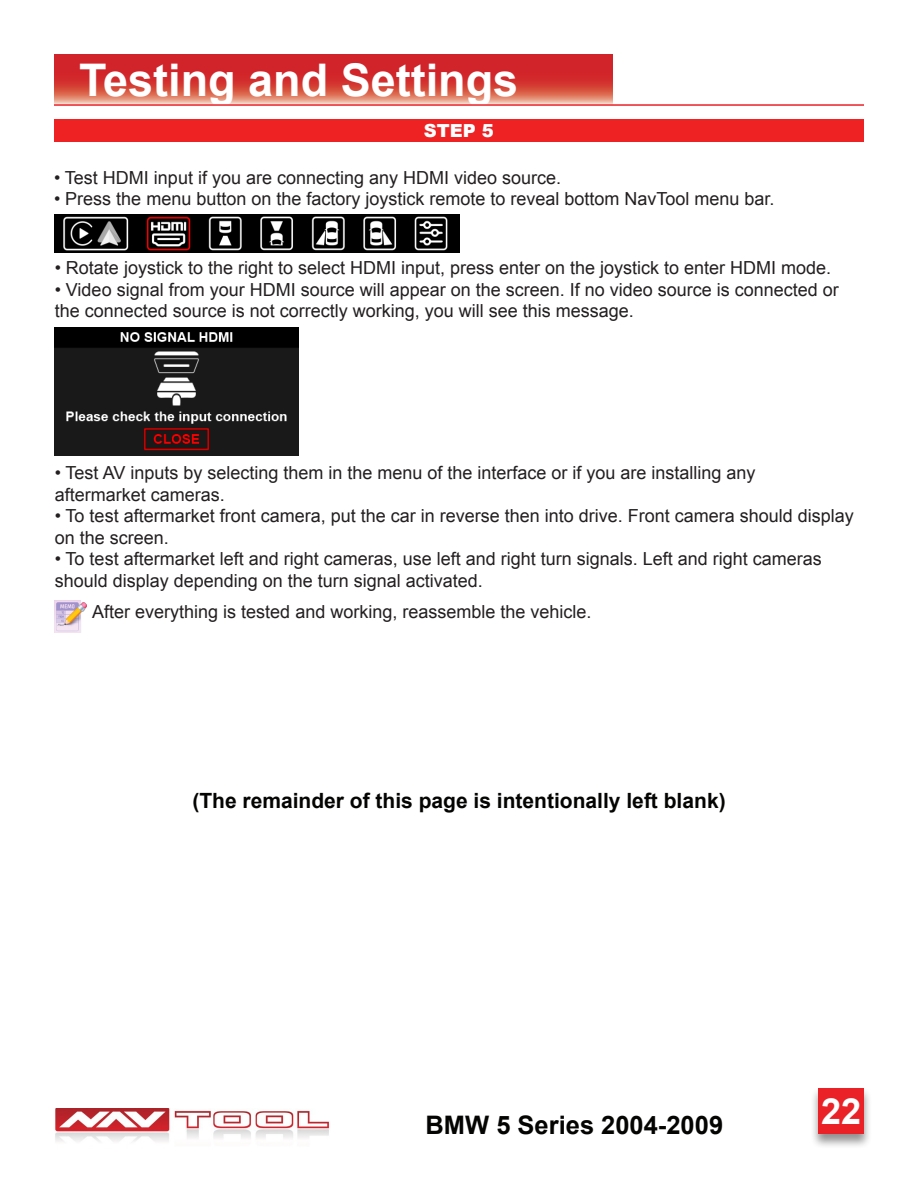
<style>
.page{position:relative;width:918px;height:1188px;background:#fff}
.page>*{position:absolute;margin:0;border:0;box-sizing:border-box;transform-origin:0 0}
.t1{font:700 45px "Arial";color:#fff}
.t2{font:700 36px "Arial";color:#fff}
.t3{font:700 25.5px "Arial";color:#040503}
.t4{font:700 21px "Arial";color:#040503}
.t5{font:18px/21.6px "Arial";color:#231f20}
.t6{font:900 18px "Arial";color:#fff}
</style>
<div class="page">
<img style="left:55px;top:1108px;width:275px;height:34px">
<div style="left:810px;top:1087px;width:62px;height:62px;background:#231f20;opacity:.5"></div>
<div style="left:818px;top:1088px;width:46px;height:46px;background:#ea2127"></div>
<svg style="left:54px;top:54px;width:558px;height:50px;background:#d74540"></svg>
<hr style="left:54px;top:104px;width:810px;height:2px;background:#ea2127">
<div style="left:54px;top:120px;width:810px;height:22px;background:#ee2123"></div>
<img style="left:55px;top:327px;width:243px;height:128px">
<img style="left:55px;top:214px;width:405px;height:38px">
<img style="left:54px;top:600px;width:32px;height:33px">
<p class="t1" style="left:79px;top:50px;width:441px">Testing and Settings</p>
<p class="t6" style="left:424px;top:118px;width:71px">STEP 5</p>
<p class="t5" style="left:54px;top:167px;width:509px">• Test HDMI input if you are connecting any HDMI video source.</p>
<p class="t5" style="left:54px;top:188px;width:722px">• Press the menu button on the factory joystick remote to reveal bottom NavTool menu bar.</p>
<p class="t5" style="left:55px;top:257px;width:778px">• Rotate joystick to the right to select HDMI input, press enter on the joystick to enter HDMI mode.</p>
<p class="t5" style="left:55px;top:279px;width:786px">• Video signal from your HDMI source will appear on the screen. If no video source is connected or the connected source is not correctly working, you will see this message.</p>
<p class="t5" style="left:55px;top:462px;width:702px">• Test AV inputs by selecting them in the menu of the interface or if you are installing any</p>
<p class="t5" style="left:55px;top:484px;width:172px">aftermarket cameras.</p>
<p class="t5" style="left:55px;top:505px;width:801px">• To test aftermarket front camera, put the car in reverse then into drive. Front camera should display on the screen.</p>
<p class="t5" style="left:55px;top:548px;width:769px">• To test aftermarket left and right cameras, use left and right turn signals. Left and right cameras should display depending on the turn signal activated.</p>
<p class="t5" style="left:92px;top:601px;width:501px">After everything is tested and working, reassemble the vehicle.</p>
<p class="t4" style="left:192px;top:787px;width:535px">(The remainder of this page is intentionally left blank)</p>
<h3 class="t3" style="left:426px;top:1108px;width:299px">BMW 5 Series 2004-2009</h3>
<h2 class="t2" style="left:821px;top:1088px;width:42px">22</h2>
</div>
